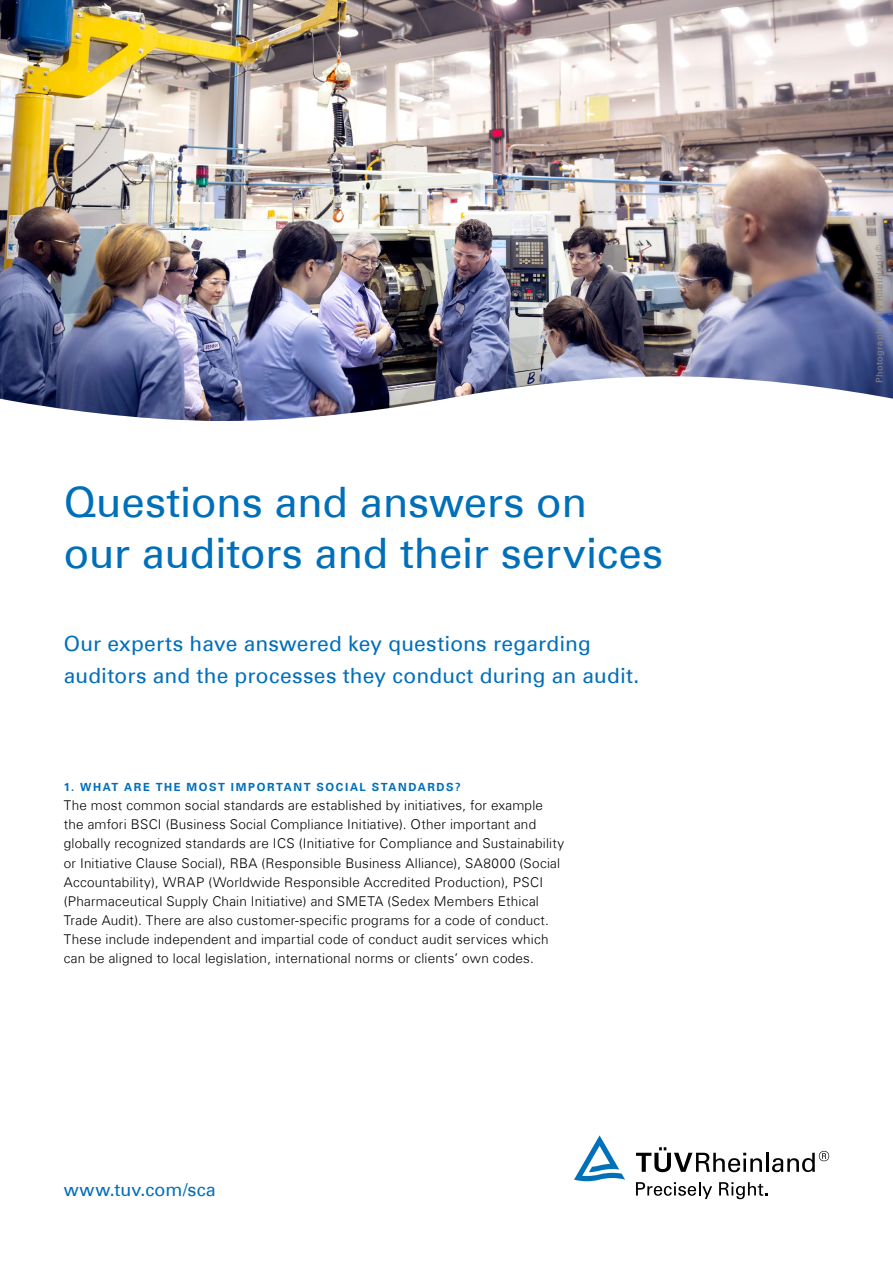
<style>
.page{position:relative;width:893px;height:1263px;background:#fff}
.page>*{position:absolute;margin:0;border:0;box-sizing:border-box;transform-origin:0 0}
.t1{font:42px/51px "Univers Com 55 Roman";letter-spacing:-.01em;color:#006fb9}
.t2{font:21px/32px "Univers Com 55 Roman";letter-spacing:.005em;color:#006fb9}
.t3{font:18px "Univers Com 55 Roman";letter-spacing:.01em;color:#006fb9}
.t4{font:300 13.5px/19.2px "Univers Com 45";letter-spacing:.015em;color:#000}
.t5{font:700 11.25px "Univers Com 65";letter-spacing:.145em;color:#006fb9}
.t6{font:9px "Univers Com 55 Roman";letter-spacing:.045em;color:#878787}
</style>
<div class="page">
<img style="left:0;top:0;width:893px;height:421px">
<svg style="left:636px;top:1147px;width:126px;height:25px"></svg>
<hr style="left:766px;top:1153px;width:3px;height:19px;background:#000">
<svg style="left:772px;top:1151px;width:57px;height:21px"></svg>
<svg style="left:574px;top:1135px;width:51px;height:46px"></svg>
<svg style="left:636px;top:1182px;width:76px;height:17px"></svg>
<svg style="left:719px;top:1182px;width:48px;height:17px"></svg>
<h1 class="t1" style="left:64px;top:476px;width:601px">Questions and answers on our auditors and their services</h1>
<h2 class="t2" style="left:64px;top:627px;width:577px">Our experts have answered key questions regarding auditors and the processes they conduct during an audit.</h2>
<p class="t5" style="left:64px;top:780px;width:398px">1. WHAT ARE THE MOST IMPORTANT SOCIAL STANDARDS?</p>
<p class="t4" style="left:64px;top:796px;width:502px">The most common social standards are established by initiatives, for example the amfori BSCI (Business Social Compliance Initiative). Other important and globally recognized standards are ICS (Initiative for Compliance and Sustainability or Initiative Clause Social), RBA (Responsible Business Alliance), SA8000 (Social Accountability), WRAP (Worldwide Responsible Accredited Production), PSCI (Pharmaceutical Supply Chain Initiative) and SMETA (Sedex Members Ethical Trade Audit). There are also customer-specific programs for a code of conduct.<br>These include independent and impartial code of conduct audit services which can be aligned to local legislation, international norms or clients’ own codes.</p>
<h3 class="t3" style="left:64px;top:1178px;width:154px">www.tuv.com/sca</h3>
<p class="t6" style="left:874px;top:383px;width:139px;rotate:-90deg">Photograph: TÜV Rheinland ©</p>
</div>
